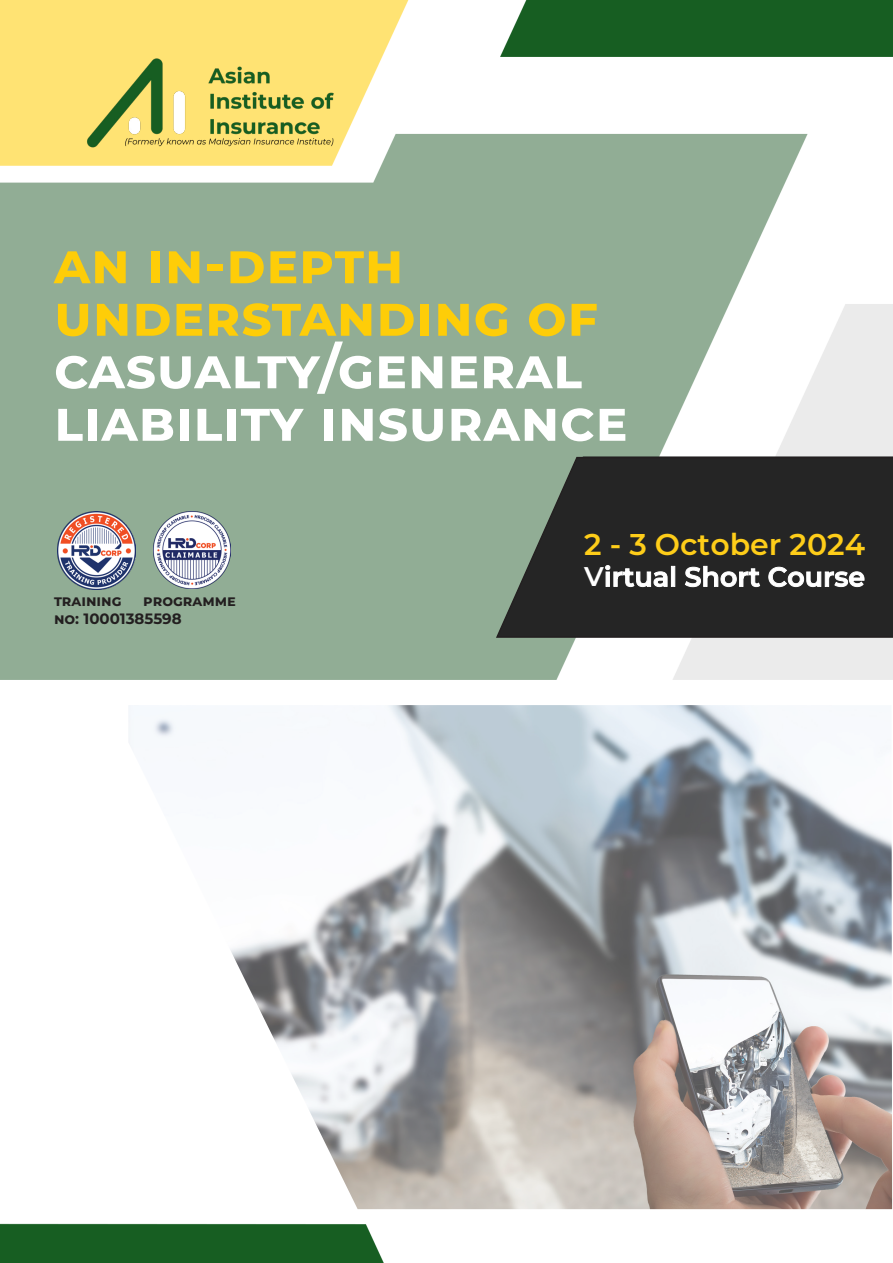
<style>
.page{position:relative;width:893px;height:1263px;background:#fff}
.page>*{position:absolute;margin:0;border:0;box-sizing:border-box;transform-origin:0 0}
.t1{font:700 55.5px "Montserrat";letter-spacing:.01em;color:#fff}
.t2{font:700 55.5px "Montserrat";letter-spacing:.01em;color:#fecd08}
.t3{font:600 30px "Montserrat";color:#fecd19}
.t4{font:600 27px "Montserrat";color:#fff}
.t5{font:700 15px/18px "Montserrat";color:#231f20}
</style>
<div class="page">
<img style="left:0;top:0;width:893px;height:1263px">
<img style="left:58px;top:511px;width:78px;height:78px">
<img style="left:153px;top:511px;width:78px;height:78px">
<svg style="left:495px;top:456px;width:398px;height:182px;background:#303331"></svg>
<img style="left:128px;top:705px;width:764px;height:504px">
<img style="left:68px;top:54px;width:284px;height:95px">
<p class="t2" style="left:54px;top:224px;width:351px">an in-depth</p>
<p class="t2" style="left:54px;top:276px;width:546px">Understanding of</p>
<p class="t1" style="left:54px;top:329px;width:530px">casualty/general</p>
<p class="t1" style="left:54px;top:381px;width:575px">liability insurance</p>
<p class="t5" style="left:54px;top:591px;width:69px">Training</p>
<p class="t5" style="left:54px;top:591px;width:183px;text-indent:89px">Programme<br>No: 10001385598</p>
<p class="t3" style="left:584px;top:523px;width:282px">2 - 3 October 2024</p>
<p class="t4" style="left:584px;top:558px;width:282px">Virtual Short Course</p>
</div>
